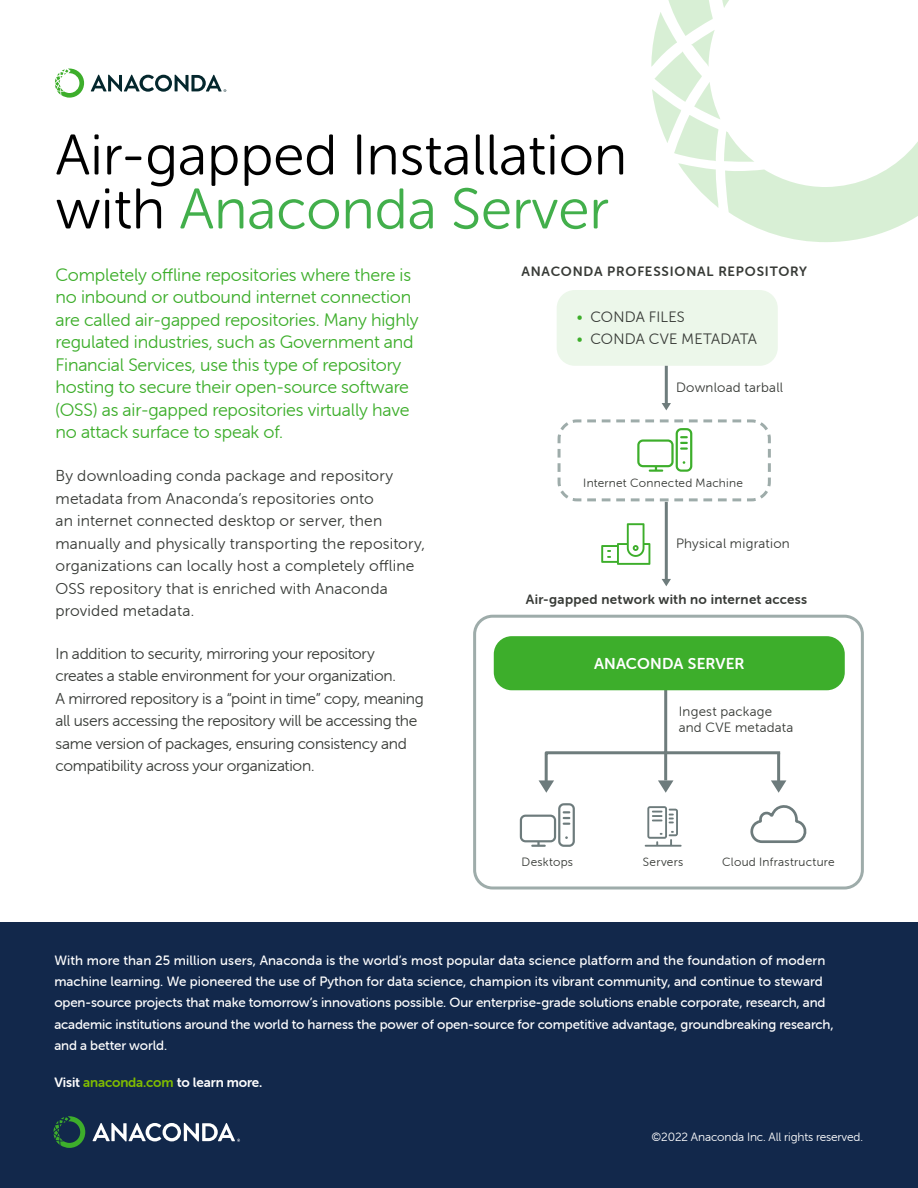
<style>
.page{position:relative;width:918px;height:1188px;background:#fff}
.page>*{position:absolute;margin:0;border:0;box-sizing:border-box;transform-origin:0 0}
.t1{font:57px/54px "Museo Sans Rounded 300";color:#000}
.t2{font:18px/22.5px "Museo Sans Rounded 300";letter-spacing:-.01em;color:#3dae2b}
.t3{font:15.75px/22.5px "Museo Sans Rounded 300";letter-spacing:-.01em;color:#373a36}
.t4{font:15.75px/22.5px "Museo Sans Rounded 300";letter-spacing:.015em;color:#373a36}
.t5{font:15.75px "Museo Sans Rounded 700";letter-spacing:.01em;color:#fff}
.t6{font:15px "Museo Sans Rounded 300";letter-spacing:.01em;color:#373a36}
.t7{font:13.5px/21px "Museo Sans Rounded 500";letter-spacing:-.01em;color:#fff}
.t8{font:13.5px/16.2px "Museo Sans Rounded 300";letter-spacing:.02em;color:#373a36}
.t9{font:13.5px "Museo Sans Rounded 700";letter-spacing:.025em;color:#373a36}
.t10{font:13.5px "Museo Sans Rounded 700";letter-spacing:.06em;color:#373a36}
.t11{font:13.5px "Museo Sans Rounded 700";letter-spacing:-.01em;color:#fff}
.t12{font:12px "Museo Sans Rounded 300";letter-spacing:.025em;color:#373a36}
.t13{font:12px "Museo Sans Rounded 300";letter-spacing:-.01em;color:#fff}
.s1{color:#42af4b}
.s2{color:#3dae2b}
.s3{color:#80bc00}
</style>
<div class="page">
<svg style="left:91px;top:75px;width:135px;height:17px"></svg>
<svg style="left:55px;top:69px;width:29px;height:29px"></svg>
<div style="left:473px;top:615px;width:391px;height:274px;border:3px solid #9eacaa;border-radius:18px"></div>
<hr style="left:664px;top:663px;width:3px;height:90px;background:#6e7c7c">
<div style="left:557px;top:290px;width:221px;height:76px;background:#ecf7ea;border-radius:18px"></div>
<div style="left:494px;top:636px;width:351px;height:54px;background:#3dae2b;border-radius:18px"></div>
<hr style="left:665px;top:366px;width:3px;height:39px;background:#6e7c7c">
<hr style="left:665px;top:502px;width:3px;height:79px;background:#6e7c7c">
<svg style="left:539px;top:750px;width:247px;height:43px"></svg>
<svg style="left:662px;top:403px;width:9px;height:7px"></svg>
<svg style="left:662px;top:579px;width:9px;height:7px"></svg>
<svg style="left:748px;top:805px;width:62px;height:85px"></svg>
<svg style="left:520px;top:803px;width:55px;height:44px"></svg>
<svg style="left:645px;top:806px;width:37px;height:41px"></svg>
<svg style="left:601px;top:523px;width:49px;height:42px"></svg>
<svg style="left:557px;top:419px;width:214px;height:84px"></svg>
<div style="left:0;top:922px;width:918px;height:266px;background:#12284b"></div>
<svg style="left:92px;top:1123px;width:148px;height:19px"></svg>
<svg style="left:54px;top:1116px;width:31px;height:32px"></svg>
<svg style="left:728px;top:142px;width:190px;height:100px;fill:#d8efd5"></svg>
<svg style="left:651px;top:0;width:103px;height:208px"></svg>
<h1 class="t1" style="left:56px;top:128px;width:573px">Air-gapped Installation with <span class="s1">Anaconda Server</span></h1>
<p class="t2" style="left:56px;top:264px;width:365px">Completely offline repositories where there is no inbound or outbound internet connection are called air-gapped repositories. Many highly regulated industries, such as Government and Financial Services, use this type of repository hosting to secure their open-source software (OSS) as air-gapped repositories virtually have no attack surface to speak of.</p>
<p class="t4" style="left:56px;top:465px;width:371px">By downloading conda package and repository metadata from Anaconda’s repositories onto<br>an internet connected desktop or server, then manually and physically transporting the repository, organizations can locally host a completely offline OSS repository that is enriched with Anaconda provided metadata.</p>
<p class="t3" style="left:56px;top:642px;width:370px">In addition to security, mirroring your repository creates a stable environment for your organization.<br>A mirrored repository is a “point in time” copy, meaning all users accessing the repository will be accessing the same version of packages, ensuring consistency and compatibility across your organization.</p>
<p class="t10" style="left:522px;top:264px;width:287px">ANACONDA PROFESSIONAL REPOSITORY</p>
<p class="t6" style="left:577px;top:308px;width:109px"><span class="s2">•</span> CONDA FILES</p>
<p class="t6" style="left:577px;top:331px;width:181px"><span class="s2">•</span> CONDA CVE METADATA</p>
<p class="t8" style="left:676px;top:379px;width:109px">Download tarball</p>
<p class="t12" style="left:583px;top:477px;width:161px">Internet Connected Machine</p>
<p class="t8" style="left:676px;top:535px;width:115px">Physical migration</p>
<p class="t9" style="left:526px;top:592px;width:283px">Air-gapped network with no internet access</p>
<p class="t5" style="left:594px;top:654px;width:152px">ANACONDA SERVER</p>
<p class="t8" style="left:679px;top:703px;width:116px">Ingest package and CVE metadata</p>
<p class="t12" style="left:522px;top:855px;width:53px">Desktops</p>
<p class="t12" style="left:643px;top:855px;width:42px">Servers</p>
<p class="t12" style="left:722px;top:855px;width:114px">Cloud Infrastructure</p>
<p class="t7" style="left:54px;top:950px;width:781px">With more than 25 million users, Anaconda is the world’s most popular data science platform and the foundation of modern machine learning. We pioneered the use of Python for data science, champion its vibrant community, and continue to steward open-source projects that make tomorrow’s innovations possible. Our enterprise-grade solutions enable corporate, research, and academic institutions around the world to harness the power of open-source for competitive advantage, groundbreaking research, and a better world.</p>
<p class="t11" style="left:54px;top:1075px;width:209px">Visit <span class="s3">anaconda.com</span> to learn more.</p>
<p class="t13" style="left:652px;top:1130px;width:213px">©2022 Anaconda Inc. All rights reserved.</p>
</div>
